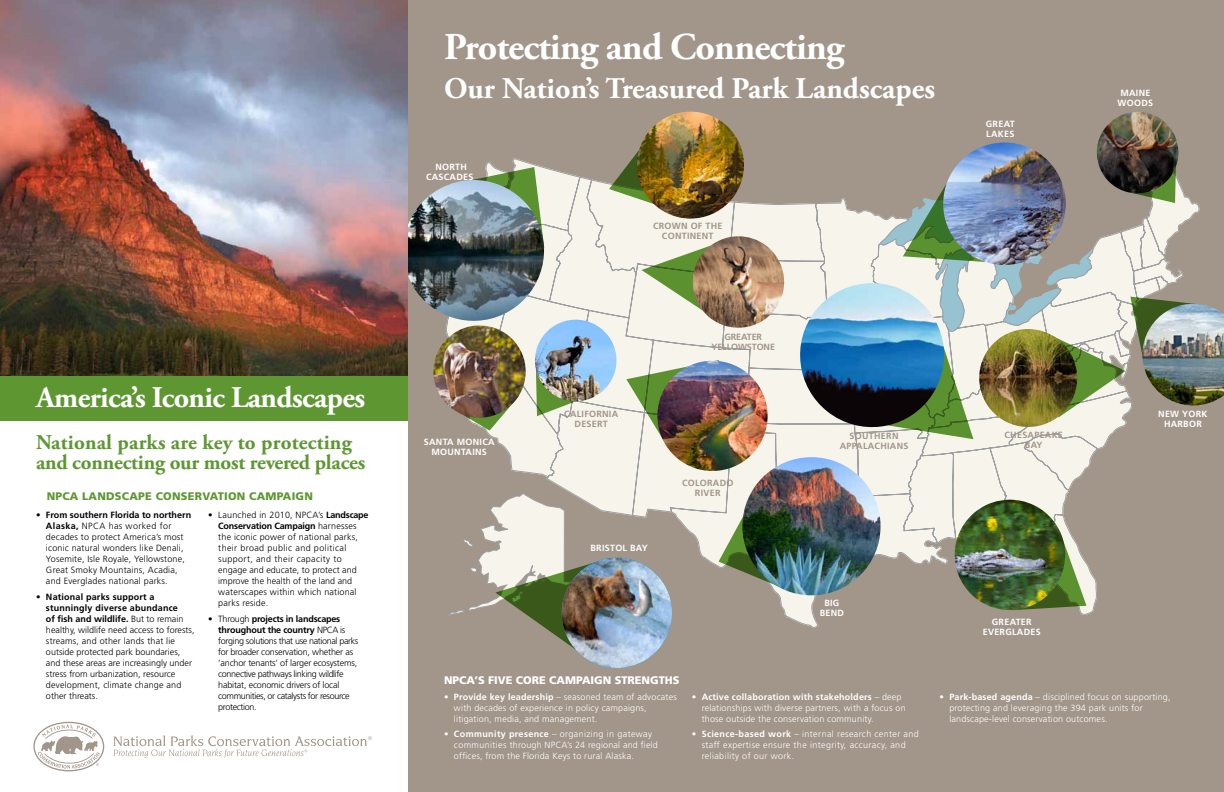
<style>
.page{position:relative;width:1224px;height:792px;background:#fff}
.page>*{position:absolute;margin:0;border:0;box-sizing:border-box;transform-origin:0 0}
.t1{font:700 37.9px "Adobe Garamond Pro";letter-spacing:-.02em;color:#fff}
.t2{font:700 30px "Adobe Garamond Pro";color:#fff}
.t3{font:700 30px "Adobe Garamond Pro";letter-spacing:-.02em;color:#fff}
.t4{font:700 21px/20px "Adobe Garamond Pro";letter-spacing:-.01em;color:#5e9732}
.t5{font:900 11px "Frutiger";letter-spacing:.02em;color:#5e9732}
.t6{font:900 11px "Frutiger";color:#fff}
.t7{font:300 9px/11px "Frutiger";letter-spacing:.02em;color:#fff}
.t8{font:300 9px/11px "Frutiger";letter-spacing:.02em;color:#000}
.t9{font:300 9px/11px "Frutiger";color:#000}
.t10{font:300 9px/11px "Frutiger";letter-spacing:-.04em;color:#000}
.t11{font:300 9px/11px "Frutiger";letter-spacing:.04em;color:#fff}
.t12{font:700 9px/10px "Frutiger";letter-spacing:.03em;color:#fff;text-align:center}
.t13{font:700 9px/10px "Frutiger";letter-spacing:.03em;color:#a2958a}
.t14{font:700 9px/10px "Frutiger";letter-spacing:-.01em;color:#a2958a;text-align:center}
.s1{font-weight:700}
</style>
<div class="page">
<img style="left:0;top:0;width:408px;height:377px">
<div style="left:0;top:377px;width:422px;height:44px;background:#5e9732"></div>
<div style="left:408px;top:0;width:816px;height:792px;background:#a2958a"></div>
<svg style="left:445px;top:158px;width:663px;height:470px"></svg>
<svg style="left:1072px;top:532px;width:14px;height:78px"></svg>
<svg style="left:609px;top:148px;width:44px;height:56px"></svg>
<svg style="left:448px;top:167px;width:96px;height:13px"></svg>
<svg style="left:880px;top:142px;width:320px;height:297px"></svg>
<svg style="left:642px;top:243px;width:45px;height:69px;background:#c1d1aa"></svg>
<svg style="left:536px;top:371px;width:47px;height:45px"></svg>
<svg style="left:458px;top:397px;width:61px;height:34px"></svg>
<svg style="left:719px;top:495px;width:63px;height:94px"></svg>
<svg style="left:626px;top:360px;width:93px;height:82px;background:#b9cca2"></svg>
<img style="left:1142px;top:304px;width:82px;height:102px">
<img style="left:973px;top:329px;width:110px;height:104px">
<img style="left:687px;top:236px;width:103px;height:98px">
<img style="left:948px;top:500px;width:124px;height:112px">
<img style="left:1091px;top:112px;width:93px;height:82px">
<img style="left:943px;top:143px;width:123px;height:122px;border-radius:61px">
<img style="left:637px;top:112px;width:107px;height:107px;border-radius:53px">
<img style="left:408px;top:180px;width:141px;height:147px">
<img style="left:791px;top:283px;width:155px;height:145px">
<img style="left:535px;top:320px;width:82px;height:81px;border-radius:41px">
<img style="left:433px;top:325px;width:93px;height:93px;border-radius:46px">
<img style="left:742px;top:457px;width:139px;height:138px;border-radius:69px">
<img style="left:657px;top:361px;width:111px;height:110px;border-radius:55px">
<svg style="left:445px;top:493px;width:233px;height:142px"></svg>
<img style="left:555px;top:558px;width:123px;height:110px">
<svg style="left:33px;top:722px;width:71px;height:49px"></svg>
<svg style="left:113px;top:735px;width:259px;height:23px"></svg>
<h2 class="t3" style="left:36px;top:380px;width:331px">America’s Iconic Landscapes</h2>
<h3 class="t4" style="left:36px;top:433px;width:331px">National parks are key to protecting and connecting our most revered places</h3>
<p class="t5" style="left:47px;top:490px;width:84px">NPCA LAN DSCAP</p>
<p class="t5" style="left:145px;top:490px;width:168px">E CONSERVATION CAMPAIGN</p>
<p class="t8" style="left:46px;top:509px;width:147px;text-indent:-10px">• <span class="s1">From southern Florida to northern Alaska,</span> NPCA has worked for decades to protect America’s most iconic natural wonders like Denali, Yosemite, Isle Royale, Yellowstone, Great Smoky Mountains, Acadia, and Everglades national parks.</p>
<p class="t9" style="left:46px;top:591px;width:150px;text-indent:-10px">• <span class="s1">National parks support a stunningly diverse abundance<br>of fish and wildlife.</span> But to remain healthy, wildlife need access to forests, streams, and other lands that lie outside protected park boundaries, and these areas are increasingly under stress from urbanization, resource development, climate change and other threats.</p>
<p class="t8" style="left:218px;top:509px;width:152px;text-indent:-10px">• Launched in 2010, NPCA’s <span class="s1">Landscape<br>Conservation Campaign</span> harnesses the iconic power of national parks, their broad public and political support, and their capacity to engage and educate, to protect and improve the health of the land and waterscapes within which national parks reside.</p>
<p class="t10" style="left:218px;top:613px;width:142px;text-indent:-10px">• Through <span class="s1">projects in landscapes throughout the country</span> NPCA is forging solutions that use national parks for broader conservation, whether as ‘anchor tenants’ of larger ecosystems, connective pathways linking wildlife habitat, economic drivers of local communities, or catalysts for resource protection.</p>
<h1 class="t1" style="left:444px;top:25px;width:402px">Protecting and Connecting</h1>
<h2 class="t2" style="left:444px;top:71px;width:493px">Our Nation’s Treasured Park Landscapes</h2>
<p class="t12" style="left:426px;top:162px;width:42px;text-align:left;text-indent:9px">North<br>Casca</p>
<p class="t12" style="left:456px;top:172px;width:18px">des</p>
<p class="t12" style="left:424px;top:437px;width:66px">Santa Monica<br>Mountains</p>
<p class="t13" style="left:653px;top:221px;width:28px">Crown</p>
<p class="t13" style="left:662px;top:221px;width:62px;text-indent:29px">of the<br>Continent</p>
<p class="t13" style="left:564px;top:408px;width:54px;text-align:center">California<br>Desert</p>
<p class="t12" style="left:591px;top:543px;width:59px">BRI STO L BAY</p>
<p class="t14" style="left:711px;top:332px;width:65px">greater yellowstone</p>
<p class="t13" style="left:682px;top:478px;width:53px;text-align:center">Colorado<br>River</p>
<p class="t6" style="left:444px;top:673px;width:237px">NPCA’S FIVE CORE CAMPAIGN STRENGTHS</p>
<p class="t13" style="left:840px;top:431px;width:59px;text-indent:10px">Southern<br>Appalac</p>
<p class="t13" style="left:880px;top:441px;width:17px">hians</p>
<p class="t12" style="left:820px;top:598px;width:26px">Big<br>Bend</p>
<p class="t12" style="left:986px;top:118px;width:30px;text-align:left">Great<br>Lakes</p>
<p class="t13" style="left:1025px;top:429px;width:40px;text-indent:-20px">Chesapeake<br>Bay</p>
<p class="t12" style="left:983px;top:617px;width:50px;text-align:left;text-indent:9px">greater<br>Evergla</p>
<p class="t12" style="left:1024px;top:627px;width:18px">des</p>
<p class="t12" style="left:1118px;top:88px;width:36px">Maine<br>Woods</p>
<p class="t12" style="left:1158px;top:409px;width:51px">New York<br>Harbor</p>
<p class="t7" style="left:454px;top:691px;width:224px;text-indent:-10px">• <span class="s1">Provide key leadership</span> – seasoned team of advocates with decades of experience in policy campaigns, litigation, media, and management.</p>
<p class="t7" style="left:454px;top:729px;width:205px;text-indent:-10px">• <span class="s1">Community presence</span> – organizing in gateway communities through NPCA’s 24 regional and field offices, from the Florida Keys to rural Alaska.</p>
<p class="t7" style="left:702px;top:691px;width:206px;text-indent:-10px">• <span class="s1">Active collaboration with stakeholders</span> – deep relationships with diverse partners, with a focus on those outside the conservation community.</p>
<p class="t11" style="left:702px;top:729px;width:219px;text-indent:-10px">• <span class="s1">Science-based work</span> – internal research center and staff expertise ensure the integrity, accuracy, and reliability of our work.</p>
<p class="t7" style="left:949px;top:691px;width:223px;text-indent:-10px">• <span class="s1">Park-based agenda</span> – disciplined focus on supporting, protecting and leveraging the 394 park units for landscape-level conservation outcomes.</p>
</div>
